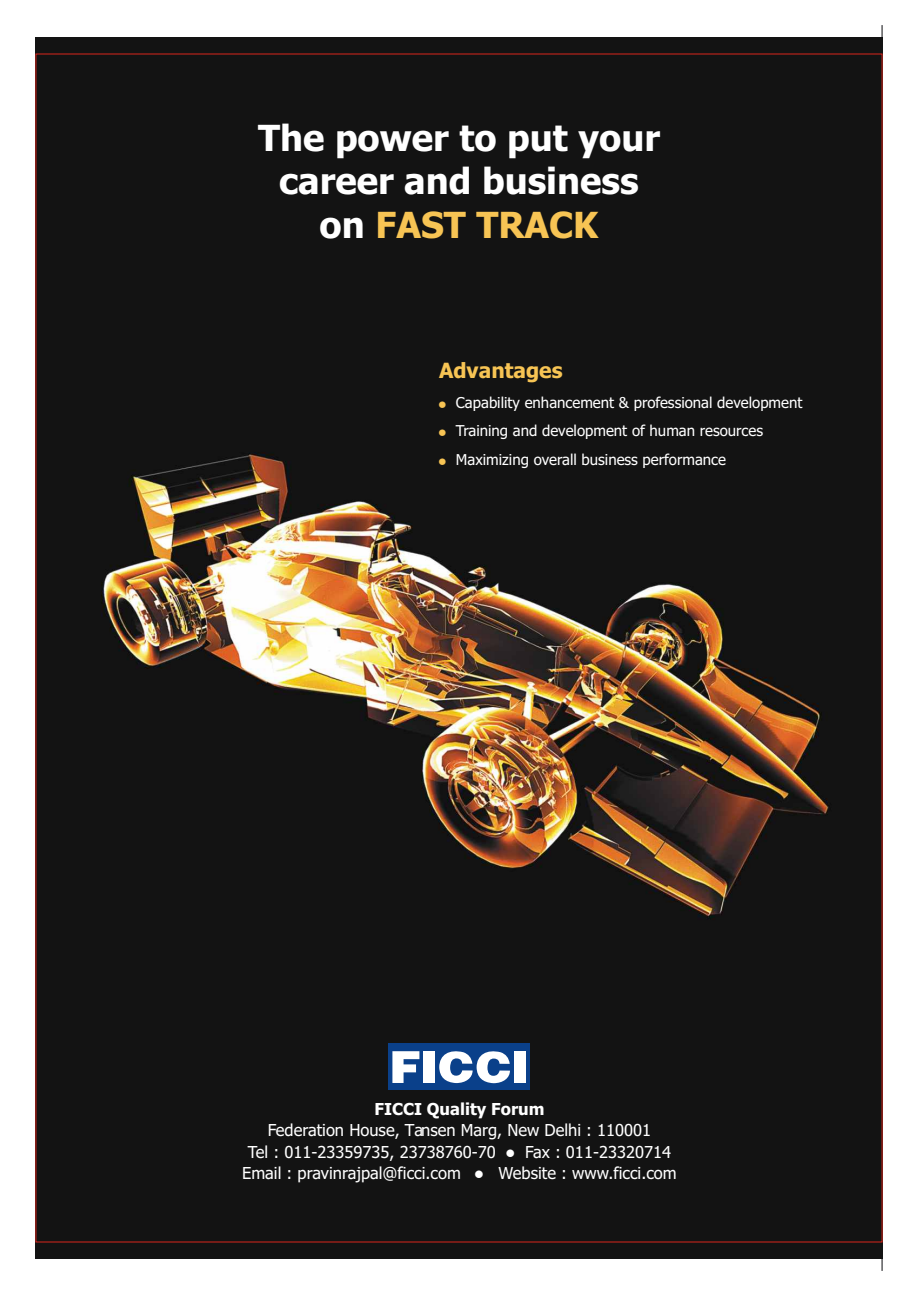
<style>
.page{position:relative;width:918px;height:1296px;background:#fff}
.page>*{position:absolute;margin:0;border:0;box-sizing:border-box;transform-origin:0 0}
.t1{font:700 36px/43.5px "Tahoma";color:#fff;text-align:center}
.t2{font:700 21px "Tahoma";color:#f7c454}
.t3{font:16.5px/21.5px "Tahoma";color:#fff;text-align:center}
.t4{font:700 16.5px "Tahoma";color:#fff}
.t5{font:15px/28.5px "Tahoma";color:#fff}
.s1{color:#f7c454}
</style>
<div class="page">
<img style="left:36px;top:38px;width:846px;height:1220px">
<svg style="left:882px;top:25px;width:1px;height:13px"></svg>
<svg style="left:882px;top:1258px;width:1px;height:13px"></svg>
<div style="left:388px;top:1044px;width:142px;height:46px;background:#0a408a"></div>
<svg style="left:392px;top:1051px;width:27px;height:32px"></svg>
<div style="left:424px;top:1051px;width:11px;height:32px;background:#fff"></div>
<svg style="left:439px;top:1051px;width:71px;height:32px"></svg>
<div style="left:514px;top:1051px;width:11px;height:32px;background:#fff"></div>
<svg style="left:439px;top:401px;width:7px;height:7px"></svg>
<svg style="left:439px;top:429px;width:7px;height:7px"></svg>
<svg style="left:439px;top:458px;width:7px;height:7px"></svg>
<h1 class="t1" style="left:258px;top:119px;width:404px">The power to put your career and business on <span class="s1">FAST TRACK</span></h1>
<p class="t2" style="left:439px;top:361px;width:125px">Advantages</p>
<p class="t5" style="left:456px;top:389px;width:348px">Capability enhancement &amp; professional development<br>Training and development of human resources<br>Maximizing overall business performance</p>
<p class="t4" style="left:375px;top:1102px;width:171px">FICCI Quality Forum</p>
<p class="t3" style="left:242px;top:1121px;width:436px">Federation House, Tansen Marg, New Delhi : 110001<br>Tel : 011-23359735, 23738760-70 ● Fax : 011-23320714<br>Email : pravinrajpal@ficci.com ● Website : www.ficci.com</p>
</div>
